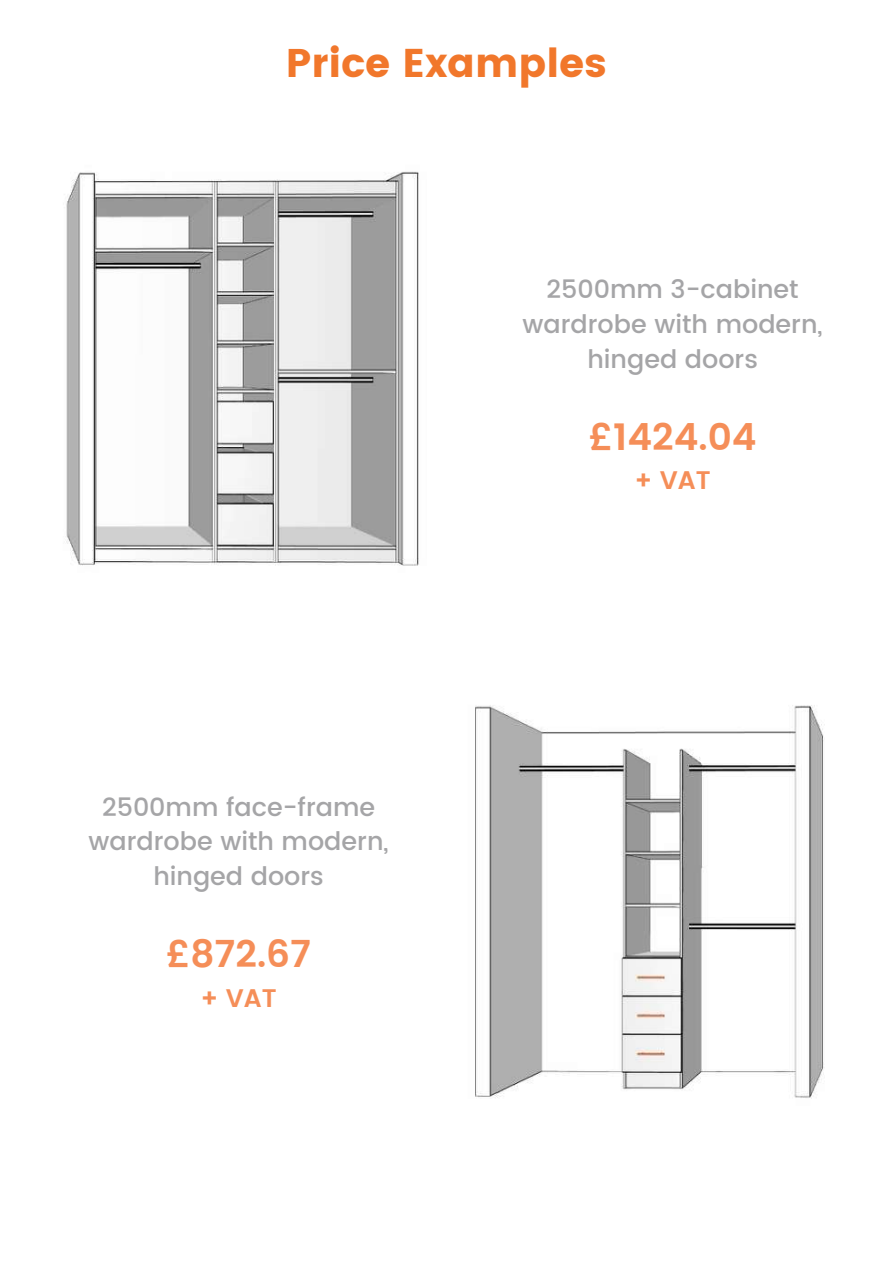
<style>
.page{position:relative;width:893px;height:1264px;background:#fff}
.page>*{position:absolute;margin:0;border:0;box-sizing:border-box;transform-origin:0 0}
.t1{font:39.9px "Poppins";color:#f1772b}
.t2{font:600 37.35px "Poppins";color:#f58e58}
.t3{font:500 25.5px/34.8px "Poppins";color:#a5a5a7;text-align:center}
.t4{font:600 25.5px "Poppins";color:#f58e58}
</style>
<div class="page">
<img style="left:66px;top:171px;width:353px;height:395px">
<img style="left:475px;top:705px;width:350px;height:394px">
<h1 class="t1" style="left:286px;top:39px;width:322px">Price Examples</h1>
<p class="t3" style="left:522px;top:272px;width:301px">2500mm 3-cabinet wardrobe with modern, hinged doors</p>
<p class="t3" style="left:89px;top:789px;width:301px">2500mm face-frame wardrobe with modern, hinged doors</p>
<h2 class="t2" style="left:166px;top:932px;width:147px">£872.67</h2>
<p class="t4" style="left:201px;top:983px;width:77px">+ VAT</p>
<h2 class="t2" style="left:588px;top:415px;width:169px">£1424.04</h2>
<p class="t4" style="left:634px;top:465px;width:77px">+ VAT</p>
</div>
